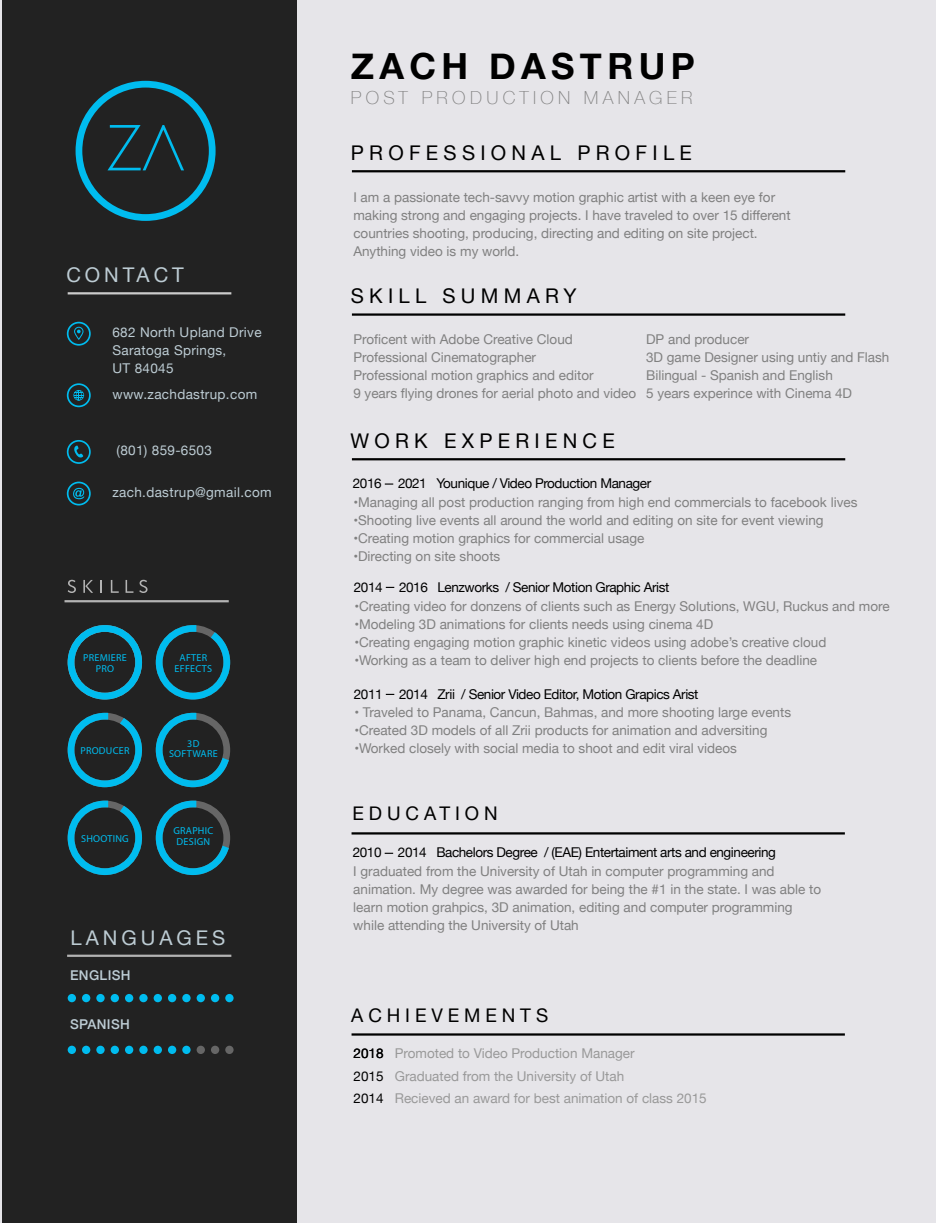
<style>
.page{position:relative;width:936px;height:1223px;background:#fff}
.page>*{position:absolute;margin:0;border:0;box-sizing:border-box;transform-origin:0 0}
.t1{font:500 66.83px "Adam";color:#00bcef}
.t2{font:700 36px "Helvetica Neue";letter-spacing:.15em;color:#000}
.t3{font:20.25px "Helvetica Neue";letter-spacing:.26em;color:#000}
.t4{font:20.25px "Helvetica Neue";letter-spacing:.195em;color:#bdccd4}
.t5{font:18.9px "Helvetica Neue";letter-spacing:.26em;color:#000}
.t6{font:100 18px "Helvetica Neue";letter-spacing:.24em;color:#808080}
.t7{font:13.5px/18px "Helvetica Neue";color:#808080}
.t8{font:13.5px "Helvetica Neue";letter-spacing:-.03em;color:#000}
.t9{font:13.5px/22.5px "Helvetica Neue";color:#999}
.t10{font:13.5px/18px "Helvetica Neue";letter-spacing:.025em;color:#bdccd4}
.t11{font:500 13.5px "Helvetica Neue";letter-spacing:.025em;color:#bdccd4}
.t12{font:10.12px/10.8px "Myriad Pro";letter-spacing:.025em;color:#00bcef;text-align:center}
.s1{color:#000}
</style>
<div class="page">
<div style="left:0;top:0;width:936px;height:1222px;background:#e6e5e9"></div>
<div style="left:2px;top:1px;width:295px;height:1222px;background:#222"></div>
<svg style="left:68px;top:580px;width:8px;height:13px"></svg>
<svg style="left:83px;top:580px;width:10px;height:13px"></svg>
<svg style="left:100px;top:580px;width:2px;height:13px"></svg>
<svg style="left:111px;top:580px;width:8px;height:13px"></svg>
<svg style="left:126px;top:580px;width:7px;height:13px"></svg>
<svg style="left:139px;top:580px;width:9px;height:13px"></svg>
<svg style="left:68px;top:625px;width:74px;height:74px"></svg>
<svg style="left:68px;top:713px;width:74px;height:74px"></svg>
<svg style="left:156px;top:625px;width:74px;height:74px"></svg>
<svg style="left:156px;top:713px;width:74px;height:74px"></svg>
<svg style="left:68px;top:800px;width:74px;height:75px"></svg>
<svg style="left:156px;top:800px;width:74px;height:75px"></svg>
<div style="left:197px;top:994px;width:8px;height:8px;background:#00bcef;border-radius:50%"></div>
<div style="left:182px;top:994px;width:9px;height:8px;background:#00bcef;border-radius:50%"></div>
<div style="left:168px;top:994px;width:8px;height:8px;background:#00bcef;border-radius:50%"></div>
<div style="left:154px;top:994px;width:8px;height:8px;background:#00bcef;border-radius:50%"></div>
<div style="left:139px;top:994px;width:9px;height:8px;background:#00bcef;border-radius:50%"></div>
<div style="left:125px;top:994px;width:8px;height:8px;background:#00bcef;border-radius:50%"></div>
<div style="left:111px;top:994px;width:8px;height:8px;background:#00bcef;border-radius:50%"></div>
<div style="left:96px;top:994px;width:9px;height:8px;background:#00bcef;border-radius:50%"></div>
<div style="left:82px;top:994px;width:8px;height:8px;background:#00bcef;border-radius:50%"></div>
<div style="left:68px;top:994px;width:8px;height:8px;background:#00bcef;border-radius:50%"></div>
<div style="left:225px;top:994px;width:9px;height:8px;background:#00bcef;border-radius:50%"></div>
<div style="left:211px;top:994px;width:8px;height:8px;background:#00bcef;border-radius:50%"></div>
<div style="left:197px;top:1045px;width:8px;height:9px;background:#666;border-radius:50%"></div>
<svg style="left:182px;top:1045px;width:9px;height:9px"></svg>
<div style="left:168px;top:1045px;width:8px;height:9px;background:#00bcef;border-radius:50%"></div>
<div style="left:154px;top:1045px;width:8px;height:9px;background:#00bcef;border-radius:50%"></div>
<svg style="left:139px;top:1045px;width:9px;height:9px"></svg>
<div style="left:125px;top:1045px;width:8px;height:9px;background:#00bcef;border-radius:50%"></div>
<div style="left:111px;top:1045px;width:8px;height:9px;background:#00bcef;border-radius:50%"></div>
<svg style="left:96px;top:1045px;width:9px;height:9px"></svg>
<div style="left:82px;top:1045px;width:8px;height:9px;background:#00bcef;border-radius:50%"></div>
<div style="left:68px;top:1045px;width:8px;height:9px;background:#00bcef;border-radius:50%"></div>
<div style="left:225px;top:1045px;width:9px;height:9px;background:#666;border-radius:50%"></div>
<div style="left:211px;top:1045px;width:8px;height:9px;background:#666;border-radius:50%"></div>
<hr style="left:67px;top:954px;width:164px;height:3px;background:#b3b3b3">
<hr style="left:65px;top:600px;width:164px;height:2px;background:#b3b3b3">
<div style="left:76px;top:81px;width:140px;height:140px;border:7px solid #00bcef;border-radius:50%"></div>
<div style="left:67px;top:481px;width:24px;height:24px;border:2px solid #00bcef;border-radius:50%"></div>
<svg style="left:73px;top:488px;width:12px;height:11px"></svg>
<div style="left:67px;top:322px;width:24px;height:24px;border:2px solid #00bcef;border-radius:50%"></div>
<svg style="left:74px;top:327px;width:10px;height:13px"></svg>
<div style="left:67px;top:440px;width:24px;height:24px;border:2px solid #00bcef;border-radius:50%"></div>
<svg style="left:74px;top:445px;width:9px;height:13px"></svg>
<div style="left:67px;top:383px;width:24px;height:24px;border:2px solid #00bcef;border-radius:50%"></div>
<svg style="left:73px;top:390px;width:11px;height:10px"></svg>
<svg style="left:385px;top:852px;width:8px;height:2px"></svg>
<hr style="left:352px;top:1033px;width:493px;height:2px;background:#000">
<hr style="left:352px;top:832px;width:493px;height:2px;background:#000">
<hr style="left:352px;top:458px;width:493px;height:2px;background:#000">
<hr style="left:352px;top:170px;width:493px;height:2px;background:#000">
<hr style="left:352px;top:313px;width:493px;height:3px;background:#000">
<hr style="left:68px;top:292px;width:163px;height:2px;background:#ccc">
<h1 class="t1" style="left:107px;top:120px;width:79px">ZA</h1>
<h3 class="t4" style="left:66px;top:260px;width:119px">CONTACT</h3>
<p class="t10" style="left:112px;top:323px;width:151px">682 North Upland Drive<br>Saratoga Springs,<br>UT 84045</p>
<p class="t10" style="left:112px;top:386px;width:146px">www.zachdastrup.com</p>
<p class="t10" style="left:117px;top:442px;width:97px">(801) 859-6503</p>
<p class="t10" style="left:112px;top:484px;width:161px">zach.dastrup@gmail.com</p>
<p class="t12" style="left:83px;top:652px;width:45px">PREMIERE<br>PRO</p>
<p class="t12" style="left:175px;top:652px;width:39px">AFTER<br>EFFECTS</p>
<p class="t12" style="left:80px;top:745px;width:51px">PRODUCER</p>
<p class="t12" style="left:169px;top:737px;width:50px">3D<br>SOFTWARE</p>
<p class="t12" style="left:81px;top:833px;width:49px">SHOOTING</p>
<p class="t12" style="left:173px;top:825px;width:42px">GRAPHIC<br>DESIGN</p>
<h3 class="t4" style="left:71px;top:922px;width:156px">LANGUAGES</h3>
<p class="t11" style="left:70px;top:964px;width:62px">ENGLISH</p>
<p class="t11" style="left:70px;top:1013px;width:61px">SPANISH</p>
<h2 class="t2" style="left:351px;top:38px;width:346px">ZACH DASTRUP</h2>
<h3 class="t6" style="left:351px;top:84px;width:343px">POST PRODUCTION MANAGER</h3>
<h3 class="t3" style="left:351px;top:138px;width:343px">PROFESSIONAL PROFILE</h3>
<p class="t7" style="left:353px;top:189px;width:439px">I am a passionate tech-savvy motion graphic artist with a keen eye for making strong and engaging projects. I have traveled to over 15 different countries shooting, producing, directing and editing on site project.<br>Anything video is my world.</p>
<h3 class="t3" style="left:351px;top:281px;width:227px">SKILL SUMMARY</h3>
<p class="t7" style="left:353px;top:331px;width:284px">Proficent with Adobe Creative Cloud Professional Cinematographer<br>Professional motion graphics and editor<br>9 years flying drones for aerial photo and video</p>
<p class="t7" style="left:646px;top:331px;width:245px">DP and producer<br>3D game Designer using untiy and Flash<br>Bilingual - Spanish and English<br>5 years experince with Cinema 4D</p>
<h3 class="t3" style="left:350px;top:426px;width:266px">WORK EXPERIENCE</h3>
<p class="t8" style="left:353px;top:473px;width:300px">2016 2021 Younique / Video Production Manager</p>
<p class="t7" style="left:353px;top:493px;width:506px">•Managing all post production ranging from high end commercials to facebook lives</p>
<p class="t7" style="left:353px;top:511px;width:472px">•Shooting live events all around the world and editing on site for event viewing</p>
<p class="t7" style="left:353px;top:529px;width:293px">•Creating motion graphics for commercial usage</p>
<p class="t7" style="left:353px;top:547px;width:149px">•Directing on site shoots</p>
<p class="t8" style="left:354px;top:578px;width:317px">2014 2016 Lenzworks / Senior Motion Graphic Arist</p>
<p class="t7" style="left:354px;top:598px;width:537px">•Creating video for donzens of clients such as Energy Solutions, WGU, Ruckus and more</p>
<p class="t7" style="left:354px;top:616px;width:360px">•Modeling 3D animations for clients needs using cinema 4D</p>
<p class="t7" style="left:354px;top:634px;width:474px">•Creating engaging motion graphic kinetic videos using adobe’s creative cloud</p>
<p class="t7" style="left:354px;top:652px;width:464px">•Working as a team to deliver high end projects to clients before the deadline</p>
<p class="t8" style="left:354px;top:684px;width:346px">2011 2014 Zrii / Senior Video Editor, Motion Grapics Arist</p>
<p class="t7" style="left:354px;top:704px;width:438px">• Traveled to Panama, Cancun, Bahmas, and more shooting large events</p>
<p class="t7" style="left:354px;top:722px;width:415px">•Created 3D models of all Zrii products for animation and adversiting</p>
<p class="t7" style="left:354px;top:740px;width:384px">•Worked closely with social media to shoot and edit viral videos</p>
<h3 class="t5" style="left:353px;top:799px;width:147px">EDUCATION</h3>
<p class="t8" style="left:353px;top:843px;width:425px">2010 2014 Bachelors Degree / (EAE) Entertaiment arts and engineering</p>
<p class="t7" style="left:353px;top:863px;width:469px">I graduated from the University of Utah in computer programming and animation. My degree was awarded for being the #1 in the state. I was able to learn motion grahpics, 3D animation, editing and computer programming while attending the University of Utah</p>
<h3 class="t5" style="left:351px;top:1001px;width:198px">ACHIEVEMENTS</h3>
<p class="t9" style="left:353px;top:1042px;width:355px"><span class="s1">2018</span> Promoted to Video Production Manager<br><span class="s1">2015</span> Graduated from the University of Utah<br><span class="s1">2014</span> Recieved an award for best animation of class 2015</p>
</div>
